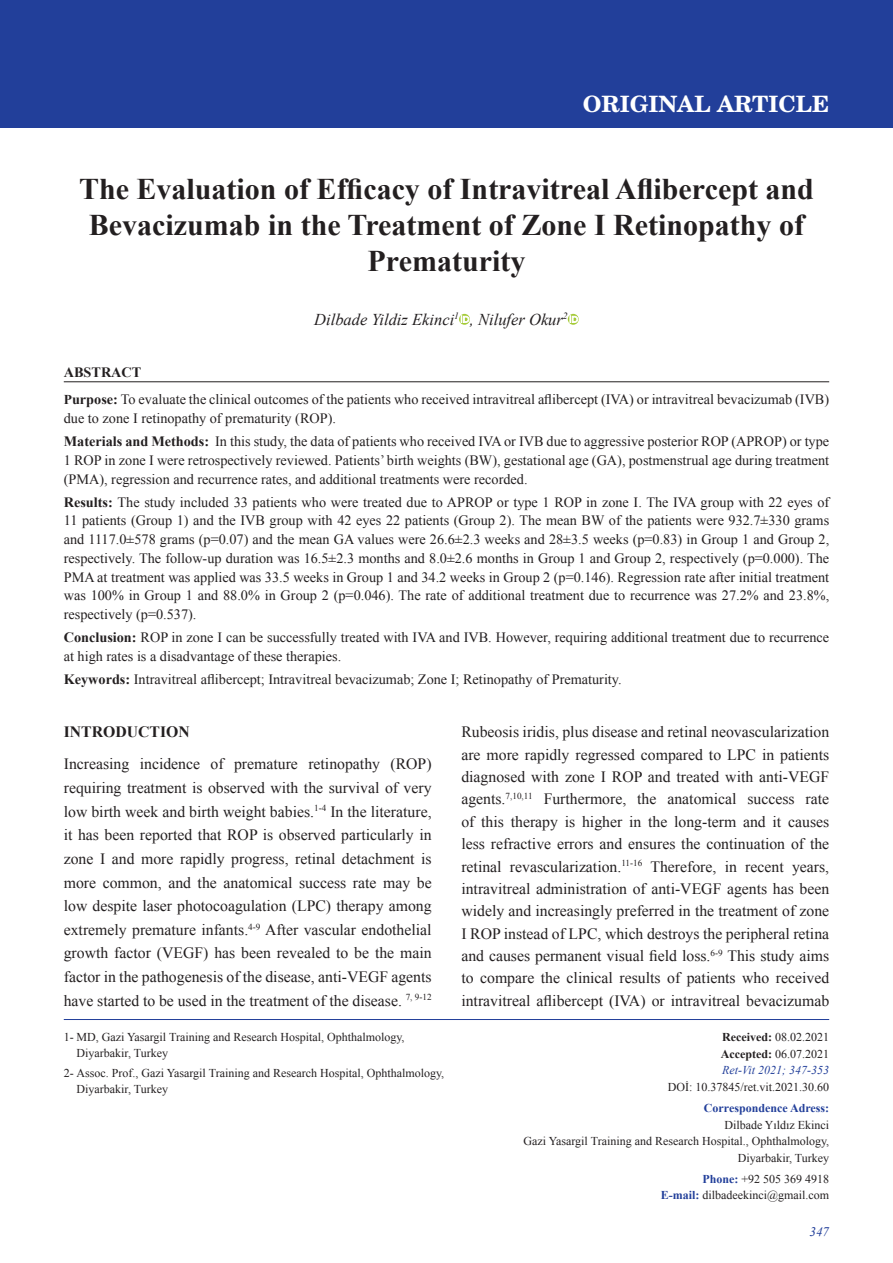
<style>
.page{position:relative;width:893px;height:1263px;background:#fff}
.page>*{position:absolute;margin:0;border:0;box-sizing:border-box;transform-origin:0 0}
.t1{font:700 30px/36px "Times New Roman";color:#231f20;text-align:center}
.t2{font:700 22.5px "Te X Gyre Schola";color:#fff}
.t3{font:italic 16.5px "Times New Roman";color:#231f20}
.t4{font:15.75px/22.4px "Times New Roman";color:#231f20;text-align:justify}
.t5{font:14.25px/18.8px "Times New Roman";color:#231f20}
.t6{font:italic 13.2px "Times New Roman";color:#223f9a}
.t7{font:12px/16.5px "Times New Roman";color:#231f20;text-align:right}
.t8{font:700 12px/17.2px "Times New Roman";color:#223f9a;text-align:right}
.s1{font-weight:700}
.s2{font-weight:700;font-size:13.5px}
.s3{font-style:italic;color:#223f9a}
.s4{font-weight:400;color:#231f20}
.s5{font-weight:700;color:#223f9a}
</style>
<div class="page">
<div style="left:0;top:0;width:893px;height:128px;background:#223f9a"></div>
<svg style="left:459px;top:314px;width:11px;height:11px"></svg>
<svg style="left:461px;top:315px;width:8px;height:8px"></svg>
<svg style="left:568px;top:314px;width:11px;height:11px"></svg>
<svg style="left:570px;top:315px;width:8px;height:8px"></svg>
<hr style="left:64px;top:1019px;width:765px;height:1px;background:#223f9a">
<hr style="left:64px;top:381px;width:765px;height:1px;background:#231f20">
<p class="t2" style="left:583px;top:93px;width:248px">ORIGINAL ARTICLE</p>
<p class="t1" style="left:79px;top:171px;width:736px">The Evaluation of Efficacy of Intravitreal Aflibercept and<br>Bevacizumab in the Treatment of Zone I Retinopathy of<br>Prematurity</p>
<p class="t3" style="left:314px;top:310px;width:255px">Dilbade Yildiz Ekinci<sup>1</sup> , Nilufer Okur<sup>2</sup></p>
<p class="t5" style="left:64px;top:359px;width:767px;line-height:27.3px"><span class="s1">ABSTRACT<br></span><span class="s2">P</span><span class="s1">urpose:</span> To evaluate the clinical outcomes of the patients who received intravitreal aflibercept (IVA) or intravitreal bevacizumab (IVB)</p>
<p class="t5" style="left:64px;top:407px;width:767px;line-height:23px">due to zone I retinopathy of prematurity (ROP).<br><span class="s1">Materials and Methods:</span> In this study, the data of patients who received IVA or IVB due to aggressive posterior ROP (APROP) or type</p>
<p class="t5" style="left:64px;top:451px;width:767px">1 ROP in zone I were retrospectively reviewed. Patients’ birth weights (BW), gestational age (GA), postmenstrual age during treatment (PMA), regression and recurrence rates, and additional treatments were recorded.</p>
<p class="t5" style="left:64px;top:492px;width:767px;text-align:justify"><span class="s1">Results:</span> The study included 33 patients who were treated due to APROP or type 1 ROP in zone I. The IVA group with 22 eyes of 11 patients (Group 1) and the IVB group with 42 eyes 22 patients (Group 2). The mean BW of the patients were 932.7±330 grams and 1117.0±578 grams (p=0.07) and the mean GA values were 26.6±2.3 weeks and 28±3.5 weeks (p=0.83) in Group 1 and Group 2, respectively. The follow-up duration was 16.5±2.3 months and 8.0±2.6 months in Group 1 and Group 2, respectively (p=0.000). The PMA at treatment was applied was 33.5 weeks in Group 1 and 34.2 weeks in Group 2 (p=0.146). Regression rate after initial treatment was 100% in Group 1 and 88.0% in Group 2 (p=0.046). The rate of additional treatment due to recurrence was 27.2% and 23.8%, respectively (p=0.537).</p>
<p class="t5" style="left:64px;top:628px;width:767px"><span class="s1">Conclusion:</span> ROP in zone I can be successfully treated with IVA and IVB. However, requiring additional treatment due to recurrence at high rates is a disadvantage of these therapies.</p>
<p class="t5" style="left:64px;top:670px;width:559px"><span class="s1">Keywords:</span> Intravitreal aflibercept; Intravitreal bevacizumab; Zone I; Retinopathy of Prematurity.</p>
<p class="t4" style="left:64px;top:716px;width:369px;line-height:32.1px"><span class="s1">INTRODUCTION<br></span>Increasing incidence of premature retinopathy (ROP)</p>
<p class="t4" style="left:64px;top:776px;width:369px;line-height:23.7px">requiring treatment is observed with the survival of very low birth week and birth weight babies.<sup>1-4</sup> In the literature, it has been reported that ROP is observed particularly in zone I and more rapidly progress, retinal detachment is more common, and the anatomical success rate may be low despite laser photocoagulation (LPC) therapy among extremely premature infants.<sup>4-9</sup> After vascular endothelial growth factor (VEGF) has been revealed to be the main factor in the pathogenesis of the disease, anti-VEGF agents have started to be used in the treatment of the disease. <sup>7,</sup> <sup>9-12</sup></p>
<p class="t7" style="left:77px;top:1029px;width:330px;line-height:15.8px;text-align:left;text-indent:-13px">1- MD, Gazi Yasargil Training and Research Hospital, Ophthalmology,<br>Diyarbakir, Turkey</p>
<p class="t7" style="left:77px;top:1065px;width:369px;line-height:15.8px;text-align:left;text-indent:-13px">2- Assoc. Prof., Gazi Yasargil Training and Research Hospital, Ophthalmology,<br>Diyarbakir, Turkey</p>
<p class="t4" style="left:461px;top:721px;width:369px">Rubeosis iridis, plus disease and retinal neovascularization are more rapidly regressed compared to LPC in patients diagnosed with zone I ROP and treated with anti-VEGF agents.<sup>7,10,11</sup> Furthermore, the anatomical success rate of this therapy is higher in the long-term and it causes less refractive errors and ensures the continuation of the retinal revascularization.<sup>11-16</sup> Therefore, in recent years, intravitreal administration of anti-VEGF agents has been widely and increasingly preferred in the treatment of zone I ROP instead of LPC, which destroys the peripheral retina and causes permanent visual field loss.<sup>6-9</sup> This study aims to compare the clinical results of patients who received intravitreal aflibercept (IVA) or intravitreal bevacizumab</p>
<p class="t7" style="left:668px;top:1029px;width:163px"><span class="s1">Received:</span> 08.02.2021<br><span class="s1">Accepted:</span> 06.07.2021<br><span class="s3">Ret-Vit 2021; 347-353<br></span>DOİ: 10.37845/ret.vit.2021.30.60</p>
<p class="t8" style="left:704px;top:1099px;width:127px">Correspondence Adress:<br><span class="s4">Dilbade Yıldız Ekinci</span></p>
<p class="t7" style="left:523px;top:1132px;width:307px;line-height:17.2px">Gazi Yasargil Training and Research Hospital., Ophthalmology,<br>Diyarbakir, Turkey</p>
<p class="t7" style="left:661px;top:1170px;width:170px"><span class="s5">Phone:</span> +92 505 369 4918<br><span class="s5">E-mail:</span> dilbadeekinci@gmail.com</p>
<p class="t6" style="left:809px;top:1224px;width:21px">347</p>
</div>
